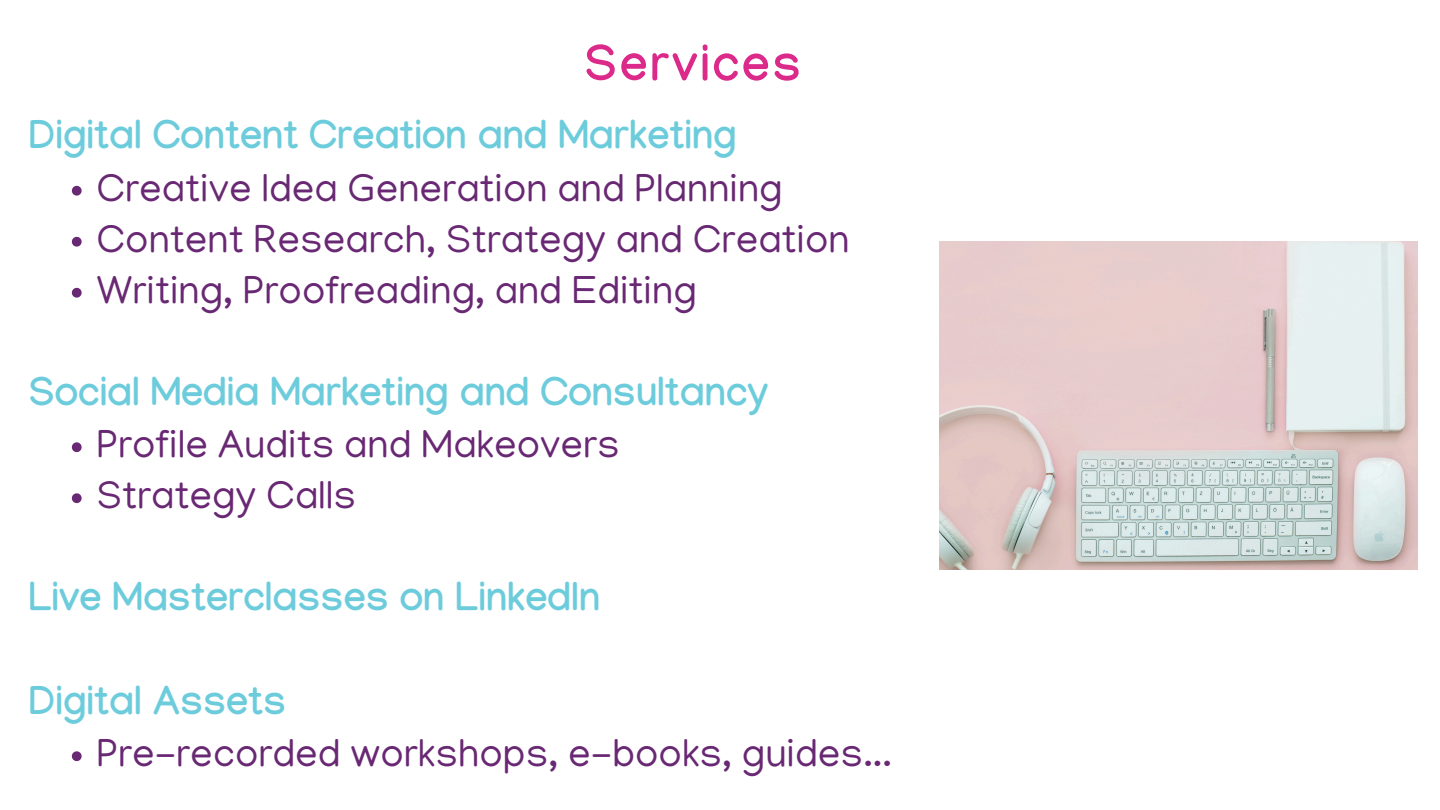
<style>
.page{position:relative;width:1440px;height:810px;background:#fff}
.page>*{position:absolute;margin:0;border:0;box-sizing:border-box;transform-origin:0 0}
.t1{font:700 50px "Manjari";letter-spacing:.05em;color:#db2a8a}
.t2{font:40px "Manjari";color:#692873}
.t3{font:700 40px "Manjari";color:#6dccdc}
</style>
<div class="page">
<svg style="left:72px;top:186px;width:10px;height:10px"></svg>
<svg style="left:72px;top:237px;width:10px;height:10px"></svg>
<svg style="left:72px;top:288px;width:10px;height:10px"></svg>
<svg style="left:72px;top:442px;width:10px;height:10px"></svg>
<svg style="left:72px;top:493px;width:10px;height:10px"></svg>
<svg style="left:72px;top:751px;width:10px;height:10px"></svg>
<img style="left:939px;top:241px;width:479px;height:328px">
<p class="t1" style="left:584px;top:43px;width:219px">Services</p>
<h1 class="t3" style="left:28px;top:119px;width:710px">Digital Content Creation and Marketing</h1>
<h2 class="t2" style="left:96px;top:172px;width:688px">Creative Idea Generation and Planning</h2>
<p class="t2" style="left:96px;top:223px;width:755px">Content Research, Strategy and Creation</p>
<p class="t2" style="left:96px;top:274px;width:602px">Writing, Proofreading, and Editing</p>
<p class="t3" style="left:28px;top:376px;width:741px">Social Media Marketing and Consultancy</p>
<h2 class="t2" style="left:96px;top:428px;width:525px">Profile Audits and Makeovers</h2>
<p class="t2" style="left:96px;top:479px;width:261px">Strategy Calls</p>
<p class="t3" style="left:28px;top:581px;width:573px">Live Masterclasses on LinkedIn</p>
<h2 class="t3" style="left:28px;top:685px;width:259px">Digital Assets</h2>
<h2 class="t2" style="left:96px;top:737px;width:797px">Pre-recorded workshops, e-books, guides...</h2>
</div>
